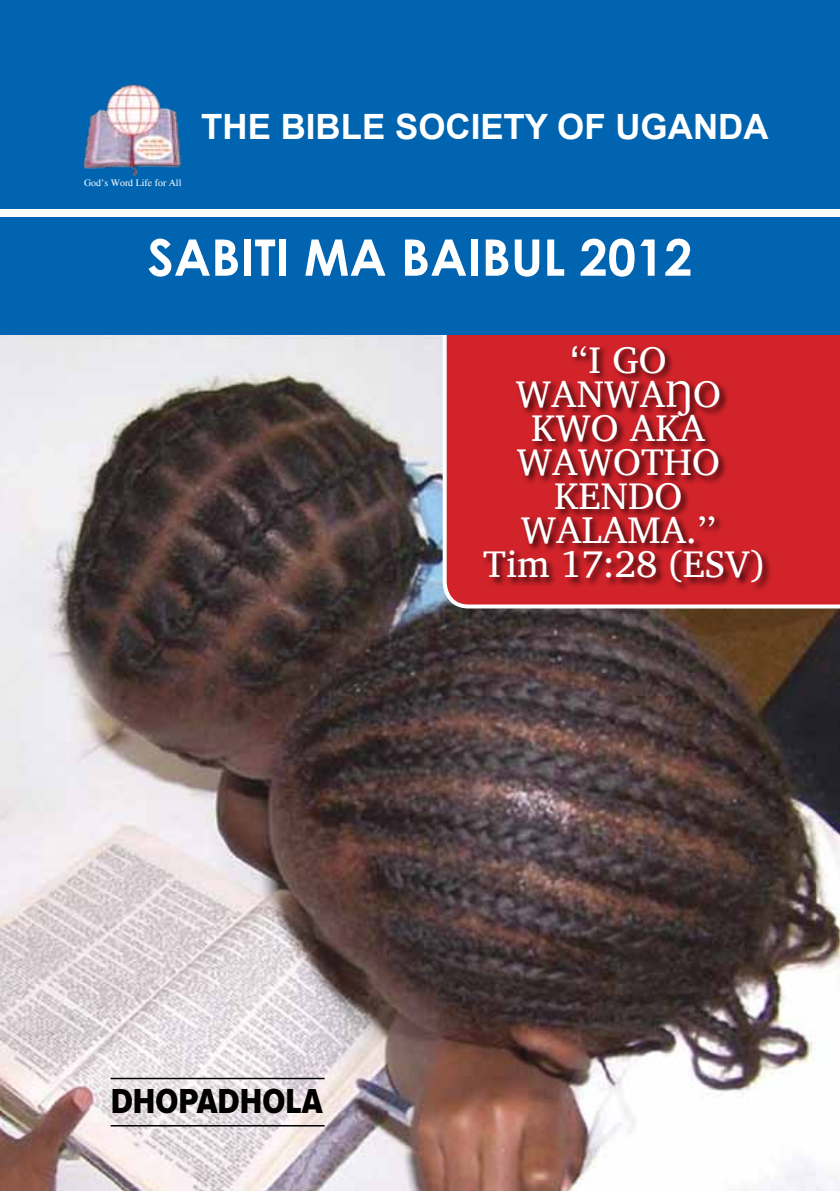
<style>
.page{position:relative;width:840px;height:1191px;background:#fff}
.page>*{position:absolute;margin:0;border:0;box-sizing:border-box;transform-origin:0 0}
.t1{font:700 50.4px "Century Gothic";color:#fff}
.t2{font:38px/34px "Charis SIL";color:#fff;text-align:center}
.t3{font:36px "Proxima Nova Cond Extrabld";color:#000}
.t4{font:700 34.8px "Arial";color:#fff}
.t5{font:10px "Times";color:#fff}
.s1{font-family:"Helvetica Neue LT";font-weight:500;font-stretch:condensed}
</style>
<div class="page">
<img style="left:0;top:334px;width:839px;height:857px">
<svg style="left:440px;top:334px;width:399px;height:276px"></svg>
<div style="left:481px;top:344px;width:290px;height:249px;background:#000;opacity:.75"></div>
<div style="left:0;top:0;width:839px;height:334px;background:#0064b1"></div>
<img style="left:83px;top:84px;width:99px;height:92px">
<div style="left:0;top:209px;width:839px;height:7px;background:#fff"></div>
<hr style="left:111px;top:1125px;width:213px;height:1px;background:#000">
<hr style="left:111px;top:1077px;width:213px;height:2px;background:#000">
<p class="t5" style="left:84px;top:177px;width:99px">God’s Word Life for All</p>
<p class="t4" style="left:201px;top:103px;width:568px">THE BIBLE SOCIETY OF UGANDA</p>
<h1 class="t1" style="left:147px;top:219px;width:546px">SABITI MA BAIBUL 2012</h1>
<p class="t2" style="left:483px;top:343px;width:282px"><span class="s1">‘</span>‘I GO<br>WANWAŊO<br>KWO AKA<br>WAWOTHO<br>KENDO<br>WALAMA.’’<br>Tim 17:28 (ESV)</p>
<p class="t3" style="left:111px;top:1085px;width:213px">DHOPADHOLA</p>
</div>
